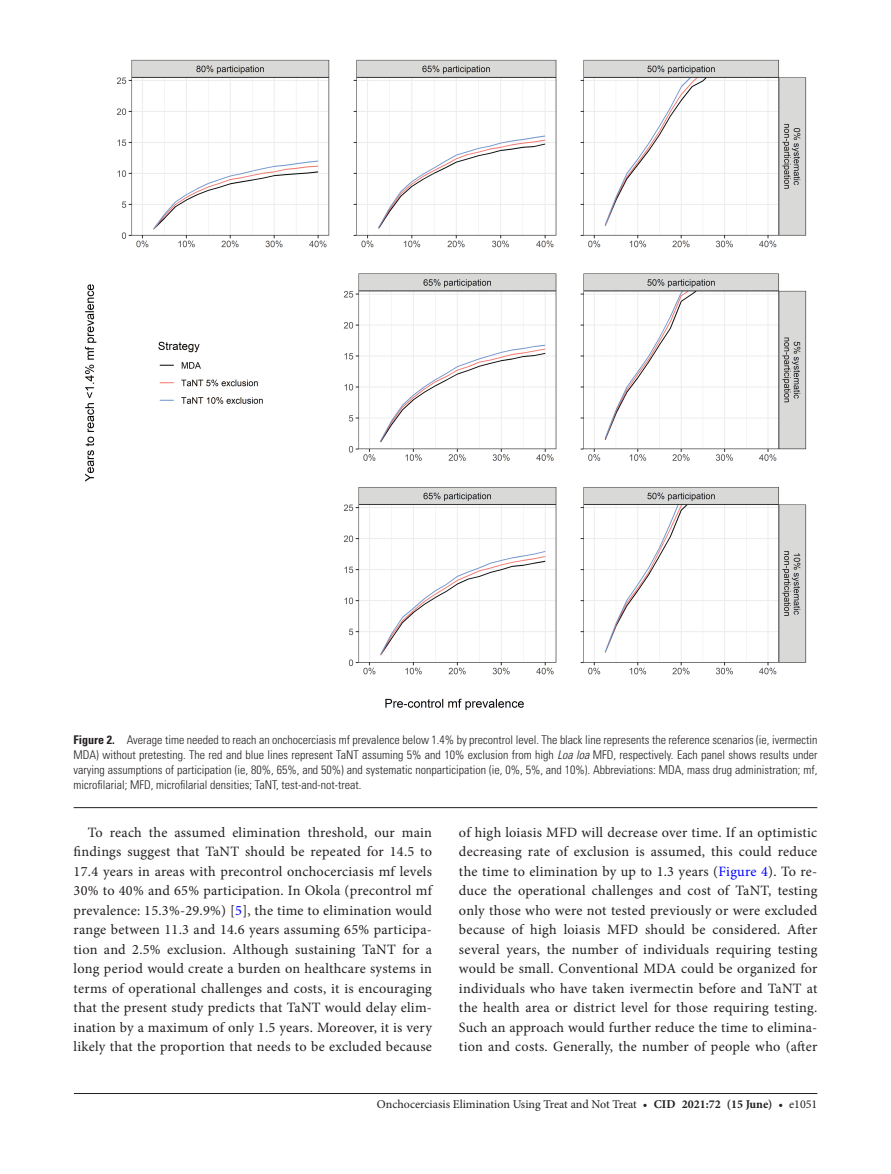
<style>
.page{position:relative;width:891px;height:1174px;background:#fff}
.page>*{position:absolute;margin:0;border:0;box-sizing:border-box;transform-origin:0 0}
.t1{font:14.25px/19.5px "Minion Pro";letter-spacing:.02em;color:#231f20;text-align:justify}
.t2{font:300 condensed 12px/15px "Univers LT Std";color:#231f20;text-align:justify}
.t3{font:12px "Minion Pro";color:#231f20}
.s1{font-weight:700}
.s2{font-style:italic}
.s3{color:#00f}
</style>
<div class="page">
<hr style="left:74px;top:1093px;width:743px;height:1px;background:#231f20">
<hr style="left:74px;top:807px;width:743px;height:1px;background:#231f20">
<img style="left:85px;top:59px;width:721px;height:651px">
<p class="t2" style="left:74px;top:733px;width:745px"><span class="s1">Figure 2.</span> Average time needed to reach an onchocerciasis mf prevalence below 1.4% by precontrol level. The black line represents the reference scenarios (ie, ivermectin MDA) without pretesting. The red and blue lines represent TaNT assuming 5% and 10% exclusion from high <span class="s2">Loa loa</span> MFD, respectively. Each panel shows results under varying assumptions of participation (ie, 80%, 65%, and 50%) and systematic nonparticipation (ie, 0%, 5%, and 10%). Abbreviations: MDA, mass drug administration; mf, microfilarial; MFD, microfilarial densities; TaNT, test-and-not-treat.</p>
<p class="t1" style="left:74px;top:822px;width:360px;text-indent:14px">To reach the assumed elimination threshold, our main findings suggest that TaNT should be repeated for 14.5 to 17.4 years in areas with precontrol onchocerciasis mf levels 30% to 40% and 65% participation. In Okola (precontrol mf prevalence: 15.3%-29.9%) [<span class="s3">5</span>], the time to elimination would range between 11.3 and 14.6 years assuming 65% participa&shy;tion and 2.5% exclusion. Although sustaining TaNT for a long period would create a burden on healthcare systems in terms of operational challenges and costs, it is encouraging that the present study predicts that TaNT would delay elim&shy;ination by a maximum of only 1.5 years. Moreover, it is very likely that the proportion that needs to be excluded because</p>
<p class="t1" style="left:459px;top:822px;width:360px">of high loiasis MFD will decrease over time. If an optimistic decreasing rate of exclusion is assumed, this could reduce the time to elimination by up to 1.3 years (<span class="s3">Figure 4</span>). To re&shy;duce the operational challenges and cost of TaNT, testing only those who were not tested previously or were excluded because of high loiasis MFD should be considered. After several years, the number of individuals requiring testing would be small. Conventional MDA could be organized for individuals who have taken ivermectin before and TaNT at the health area or district level for those requiring testing.<br>Such an approach would further reduce the time to elimina&shy;tion and costs. Generally, the number of people who (after</p>
<p class="t3" style="left:377px;top:1096px;width:442px">Onchocerciasis Elimination Using Treat and Not Treat • <span class="s1">cid 2021:72 (15 June)</span> • e1051</p>
</div>
